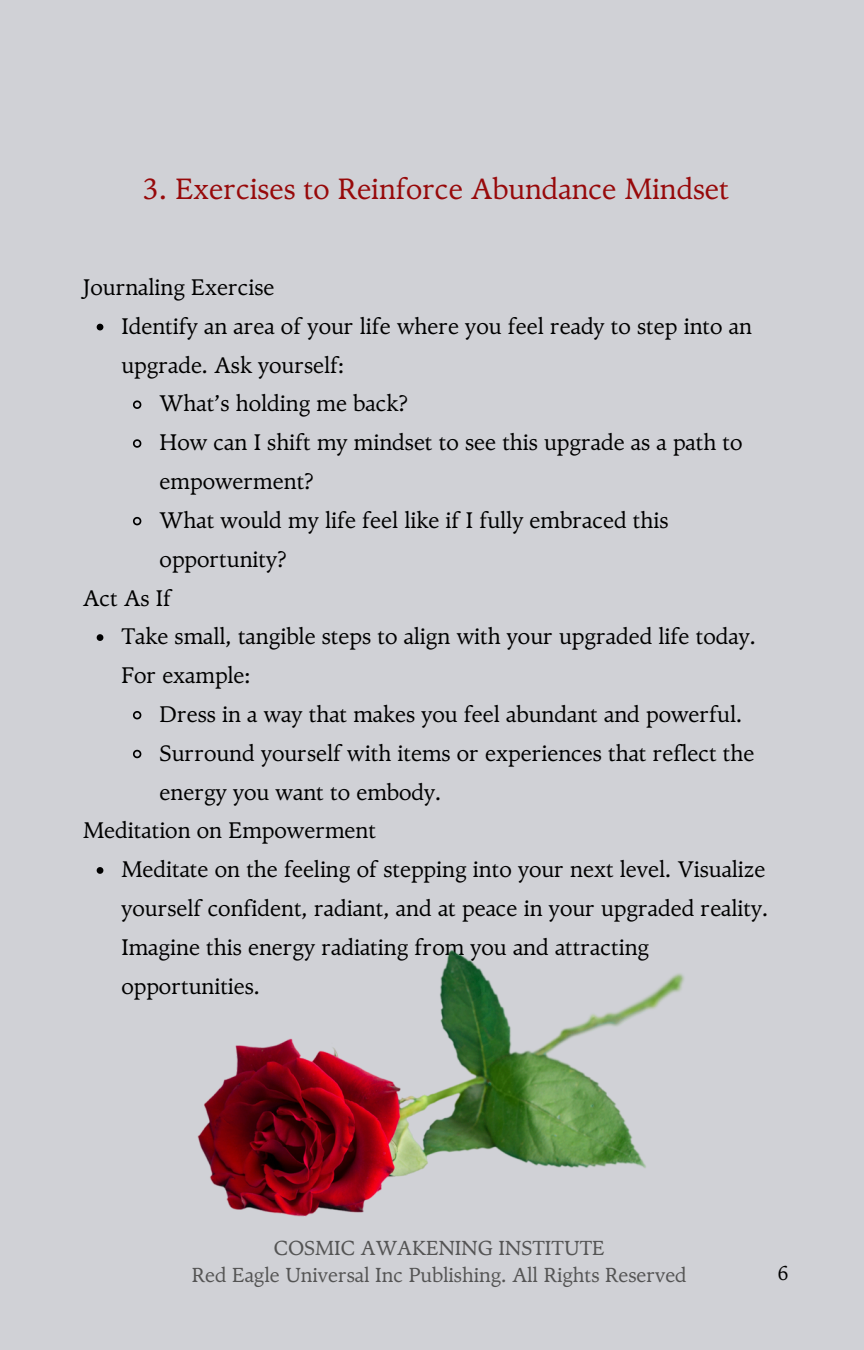
<style>
.page{position:relative;width:864px;height:1350px;background:#d0d1d6}
.page>*{position:absolute;margin:0;border:0;box-sizing:border-box;transform-origin:0 0}
.t1{font:29.25px "TY Serif";color:#97090a}
.t2{font:22.5px/38.7px "TY Serif";color:#000}
.t3{font:20.25px "TY Serif";color:#545454}
.t4{font:20.25px "TY Serif";color:#000}
</style>
<div class="page">
<svg style="left:97px;top:324px;width:6px;height:6px"></svg>
<svg style="left:133px;top:400px;width:9px;height:9px"></svg>
<svg style="left:133px;top:439px;width:9px;height:9px"></svg>
<svg style="left:133px;top:516px;width:9px;height:10px"></svg>
<svg style="left:97px;top:634px;width:6px;height:7px"></svg>
<svg style="left:133px;top:711px;width:9px;height:9px"></svg>
<svg style="left:133px;top:749px;width:9px;height:10px"></svg>
<svg style="left:97px;top:867px;width:6px;height:7px"></svg>
<img style="left:197px;top:950px;width:487px;height:266px">
<h1 class="t1" style="left:143px;top:171px;width:588px">3. Exercises to Reinforce Abundance Mindset</h1>
<p class="t2" style="left:83px;top:268px;width:193px">Journaling Exercise</p>
<p class="t2" style="left:121px;top:307px;width:632px">Identify an area of your life where you feel ready to step into an upgrade. Ask yourself:</p>
<p class="t2" style="left:160px;top:384px;width:250px">What’s holding me back?</p>
<p class="t2" style="left:160px;top:423px;width:584px">How can I shift my mindset to see this upgrade as a path to empowerment?</p>
<p class="t2" style="left:160px;top:501px;width:510px">What would my life feel like if I fully embraced this opportunity?</p>
<p class="t2" style="left:83px;top:578px;width:90px">Act As If</p>
<p class="t2" style="left:121px;top:617px;width:636px">Take small, tangible steps to align with your upgraded life today.<br>For example:</p>
<p class="t2" style="left:160px;top:695px;width:584px">Dress in a way that makes you feel abundant and powerful.</p>
<p class="t2" style="left:160px;top:734px;width:596px">Surround yourself with items or experiences that reflect the energy you want to embody.</p>
<p class="t2" style="left:83px;top:811px;width:294px">Meditation on Empowerment</p>
<p class="t2" style="left:121px;top:850px;width:649px">Meditate on the feeling of stepping into your next level. Visualize yourself confident, radiant, and at peace in your upgraded reality.<br>Imagine this energy radiating from you and attracting opportunities.</p>
<p class="t3" style="left:274px;top:1236px;width:332px">COSMIC AWAKENING INSTITUTE</p>
<p class="t3" style="left:192px;top:1263px;width:496px">Red Eagle Universal Inc Publishing. All Rights Reserved</p>
<p class="t4" style="left:778px;top:1261px;width:13px">6</p>
</div>
